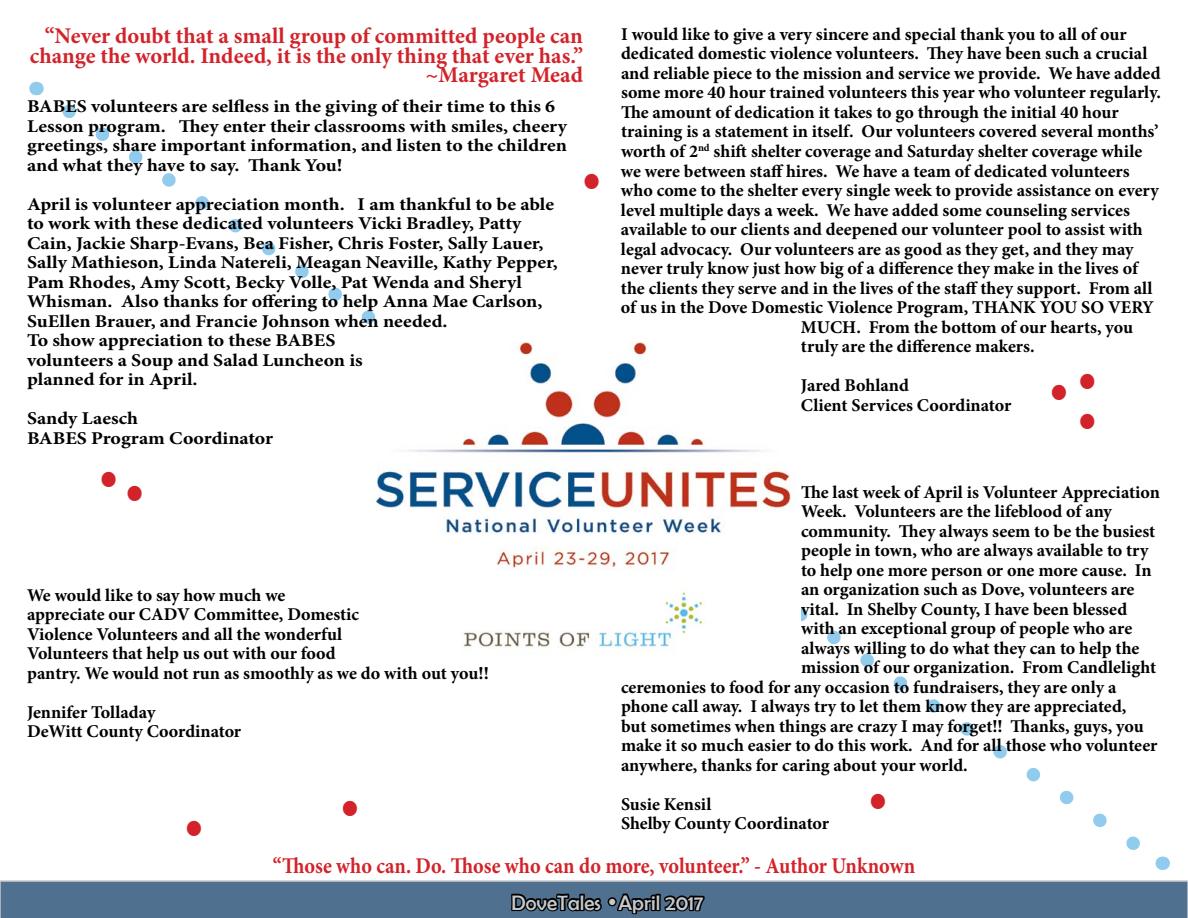
<style>
.page{position:relative;width:1188px;height:918px;background:#fff}
.page>*{position:absolute;margin:0;border:0;box-sizing:border-box;transform-origin:0 0}
.t1{font:54px "Edwardian Script ITC";color:#d2232a;scale:.9 1}
.t2{font:700 22.5px/19.5px "Minion Pro";color:#d2232a;text-align:right}
.t3{font:700 22.5px "Minion Pro";color:#d2232a;scale:.9 1}
.t4{font:21px "Berlin Sans FB";color:#c7c8ca}
.t5{font:700 18px/19.5px "Minion Pro";color:#000}
.t6{font:700 18px/19.5px "Minion Pro";color:#000;scale:1.1 1}
.s1{font-family:"Kabel IT Cby BT";font-weight:900}
</style>
<div class="page">
<svg style="left:36px;top:82px;width:1px;height:13px"></svg>
<svg style="left:1162px;top:857px;width:1px;height:13px"></svg>
<svg style="left:0;top:880px;width:1188px;height:38px;background:#526f8a"></svg>
<img style="left:375px;top:342px;width:417px;height:306px">
<p class="t2" style="left:30px;top:26px;width:555px">“Never doubt that a small group of committed people can change the world. Indeed, it is the only thing that ever has.” ~Margaret Mead</p>
<p class="t6" style="left:27px;top:97px;width:492px">BABES volunteers are selfless in the giving of their time to this 6<br>Lesson program. They enter their classrooms with smiles, cheery greetings, share important information, and listen to the children and what they have to say. Thank You!</p>
<p class="t6" style="left:27px;top:194px;width:484px">April is volunteer appreciation month. I am thankful to be able to work with these dedicated volunteers Vicki Bradley, Patty Cain, Jackie Sharp-Evans, Bea Fisher, Chris Foster, Sally Lauer, Sally Mathieson, Linda Natereli, Meagan Neaville, Kathy Pepper, Pam Rhodes, Amy Scott, Becky Volle, Pat Wenda and Sheryl Whisman. Also thanks for offering to help Anna Mae Carlson, SuEllen Brauer, and Francie Johnson when needed.<br>To show appreciation to these BABES<br>volunteers a Soup and Salad Luncheon is<br>planned for in April.</p>
<p class="t6" style="left:27px;top:409px;width:225px">Sandy Laesch<br>BABES Program Coordinator</p>
<h1 class="t1" style="left:84px;top:452px;width:38px">•</h1>
<h1 class="t1" style="left:110px;top:467px;width:38px">•</h1>
<h1 class="t1" style="left:567px;top:154px;width:38px">•</h1>
<p class="t5" style="left:27px;top:585px;width:463px">We would like to say how much we<br>appreciate our CADV Committee, Domestic<br>Violence Volunteers and all the wonderful<br>Volunteers that help us out with our food<br>pantry. We would not run as smoothly as we do with out you!!</p>
<p class="t5" style="left:27px;top:702px;width:216px">Jennifer Tolladay<br>DeWitt County Coordinator</p>
<h1 class="t1" style="left:169px;top:801px;width:38px">•</h1>
<h1 class="t1" style="left:325px;top:781px;width:38px">•</h1>
<p class="t5" style="left:621px;top:24px;width:507px">I would like to give a very sincere and special thank you to all of our</p>
<p class="t5" style="left:621px;top:44px;width:528px">dedicated domestic violence volunteers. They have been such a crucial</p>
<p class="t5" style="left:621px;top:63px;width:541px">and reliable piece to the mission and service we provide. We have added</p>
<p class="t5" style="left:621px;top:83px;width:541px">some more 40 hour trained volunteers this year who volunteer regularly.</p>
<p class="t5" style="left:621px;top:102px;width:499px">The amount of dedication it takes to go through the initial 40 hour</p>
<p class="t5" style="left:621px;top:122px;width:539px">training is a statement in itself. Our volunteers covered several months’</p>
<p class="t5" style="left:621px;top:141px;width:523px">worth of 2<sup>nd</sup> shift shelter coverage and Saturday shelter coverage while</p>
<p class="t5" style="left:621px;top:161px;width:510px">we were between staff hires. We have a team of dedicated volunteers</p>
<p class="t5" style="left:621px;top:180px;width:539px">who come to the shelter every single week to provide assistance on every</p>
<p class="t5" style="left:621px;top:200px;width:510px">level multiple days a week. We have added some counseling services</p>
<p class="t5" style="left:621px;top:219px;width:523px">available to our clients and deepened our volunteer pool to assist with</p>
<p class="t5" style="left:621px;top:239px;width:514px">legal advocacy. Our volunteers are as good as they get, and they may</p>
<p class="t5" style="left:621px;top:258px;width:518px">never truly know just how big of a difference they make in the lives of</p>
<p class="t5" style="left:621px;top:278px;width:533px">the clients they serve and in the lives of the staff they support. From all</p>
<p class="t5" style="left:621px;top:297px;width:535px">of us in the Dove Domestic Violence Program, THANK YOU SO VERY</p>
<p class="t5" style="left:801px;top:317px;width:334px">MUCH. From the bottom of our hearts, you</p>
<p class="t5" style="left:801px;top:336px;width:235px">truly are the difference makers.</p>
<p class="t5" style="left:801px;top:375px;width:212px">Jared Bohland<br>Client Services Coordinator</p>
<h1 class="t1" style="left:1063px;top:354px;width:38px">•</h1>
<h1 class="t1" style="left:1035px;top:365px;width:38px">•</h1>
<h1 class="t1" style="left:1063px;top:394px;width:38px">•</h1>
<p class="t5" style="left:801px;top:482px;width:361px">The last week of April is Volunteer Appreciation</p>
<p class="t5" style="left:801px;top:502px;width:313px">Week. Volunteers are the lifeblood of any</p>
<p class="t5" style="left:801px;top:521px;width:356px">community. They always seem to be the busiest</p>
<p class="t5" style="left:801px;top:541px;width:349px">people in town, who are always available to try</p>
<p class="t5" style="left:801px;top:560px;width:352px">to help one more person or one more cause. In</p>
<p class="t5" style="left:801px;top:580px;width:335px">an organization such as Dove, volunteers are</p>
<p class="t5" style="left:801px;top:599px;width:328px">vital. In Shelby County, I have been blessed</p>
<p class="t5" style="left:801px;top:619px;width:333px">with an exceptional group of people who are</p>
<p class="t5" style="left:801px;top:638px;width:340px">always willing to do what they can to help the</p>
<p class="t5" style="left:801px;top:658px;width:357px">mission of our organization. From Candlelight</p>
<p class="t5" style="left:621px;top:677px;width:497px">ceremonies to food for any occasion to fundraisers, they are only a</p>
<p class="t5" style="left:621px;top:697px;width:507px">phone call away. I always try to let them know they are appreciated,</p>
<p class="t5" style="left:621px;top:716px;width:524px">but sometimes when things are crazy I may forget!! Thanks, guys, you</p>
<p class="t5" style="left:621px;top:736px;width:538px">make it so much easier to do this work. And for all those who volunteer</p>
<p class="t5" style="left:621px;top:755px;width:348px">anywhere, thanks for caring about your world.</p>
<p class="t5" style="left:621px;top:794px;width:210px">Susie Kensil<br>Shelby County Coordinator</p>
<h1 class="t1" style="left:853px;top:774px;width:38px">•</h1>
<p class="t3" style="left:273px;top:850px;width:715px">“Those who can. Do. Those who can do more, volunteer.” - Author Unknown</p>
<p class="t4" style="left:512px;top:891px;width:193px">DoveTales <span class="s1">•</span>April 2017</p>
</div>
